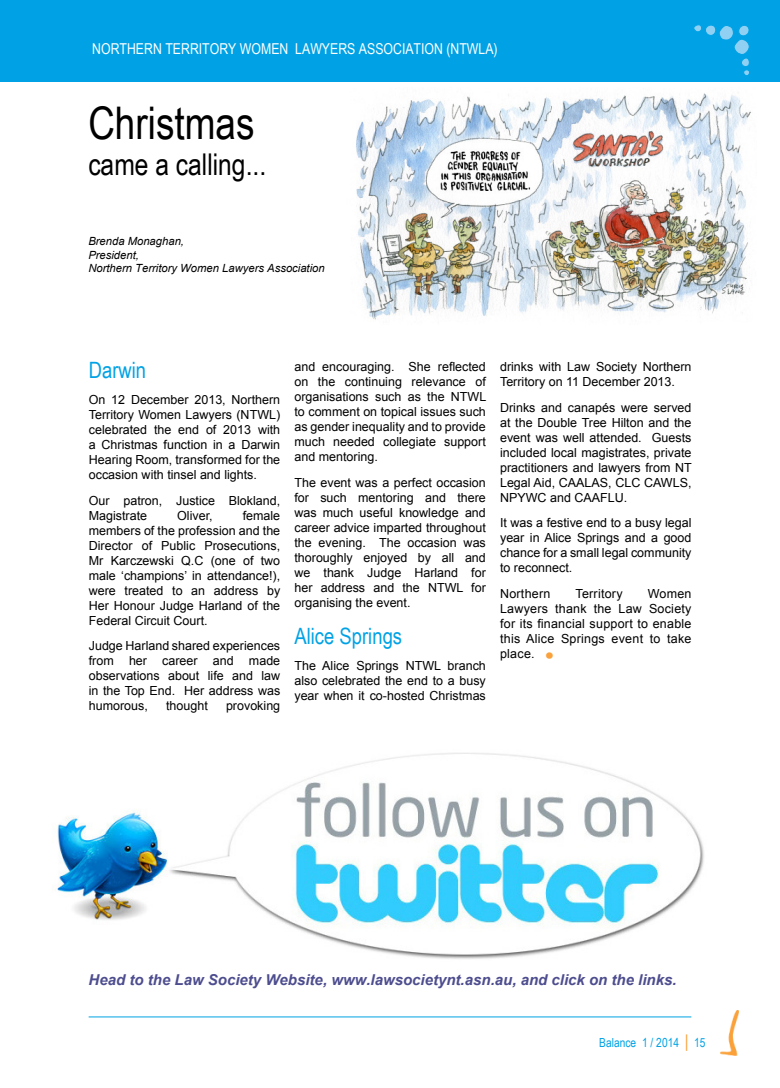
<style>
.page{position:relative;width:780px;height:1088px;background:#fff}
.page>*{position:absolute;margin:0;border:0;box-sizing:border-box;transform-origin:0 0}
.t1{font:45px "Arial Narrow";color:#000}
.t2{font:45px "Arial Rounded MT Bold";color:#faa13b}
.t3{font:30px "Arial Narrow";color:#000}
.t4{font:22.5px "Arial Narrow";color:#00a2e5}
.t5{font:italic 700 15px "Arial";color:#4d4d8f}
.t6{font:15px "Arial Narrow";color:#fff}
.t7{font:12.5px/15px "Arial";color:#000;text-align:justify}
.t8{font:12.5px "Arial";letter-spacing:.02em;color:#000}
.t9{font:12.5px "Arial Narrow";color:#00a2e5}
.t10{font:italic 11.25px/13.5px "Arial";color:#000}
.s1{font-size:17.5px;color:#faa13b}
</style>
<div class="page">
<hr style="left:89px;top:1017px;width:602px;height:1px;background:#00a2e5">
<img style="left:720px;top:1010px;width:18px;height:45px">
<div style="left:0;top:0;width:780px;height:81px;background:#00a2e5"></div>
<svg style="left:694px;top:25px;width:55px;height:50px"></svg>
<img style="left:356px;top:93px;width:395px;height:227px">
<img style="left:56px;top:753px;width:648px;height:206px">
<p class="t6" style="left:92px;top:43px;width:407px">NORTHERN TERRITORY WOMEN LAWYERS ASSOCIATION (NTWLA)</p>
<h1 class="t1" style="left:88px;top:106px;width:168px">Christmas</h1>
<h2 class="t3" style="left:88px;top:153px;width:179px">came a calling...</h2>
<p class="t10" style="left:88px;top:235px;width:238px">Brenda Monaghan,<br>President,<br>Northern Territory Women Lawyers Association</p>
<h3 class="t4" style="left:89px;top:362px;width:59px">Darwin</h3>
<p class="t7" style="left:89px;top:393px;width:193px">On 12 December 2013, Northern Territory Women Lawyers (NTWL) celebrated the end of 2013 with a Christmas function in a Darwin Hearing Room, transformed for the occasion with tinsel and lights.</p>
<p class="t7" style="left:89px;top:493px;width:193px">Our patron, Justice Blokland,<br>Magistrate</p>
<p class="t7" style="left:177px;top:508px;width:37px">Oliver,</p>
<p class="t7" style="left:89px;top:508px;width:193px;text-indent:154px">female members of the profession and the Director of Public Prosecutions, Mr Karczewski Q.C (one of two male ‘champions’ in attendance!), were treated to an address by Her Honour Judge Harland of the Federal Circuit Court.</p>
<p class="t7" style="left:89px;top:639px;width:193px">Judge Harland shared experiences from her career and made observations about life and law in the Top End. Her address was humorous,</p>
<p class="t7" style="left:166px;top:699px;width:43px">thought</p>
<p class="t7" style="left:226px;top:699px;width:56px">provoking</p>
<p class="t7" style="left:294px;top:360px;width:193px">and encouraging. She reflected on the continuing relevance of organisations such as the NTWL to comment on topical issues such as gender inequality and to provide much needed collegiate support and mentoring.</p>
<p class="t7" style="left:294px;top:476px;width:193px">The event was a perfect occasion for such mentoring and there was much useful knowledge and career advice imparted throughout the evening. The occasion was thoroughly enjoyed by all and we thank Judge Harland for her address and the NTWL for organising the event.</p>
<h3 class="t4" style="left:294px;top:628px;width:109px">Alice Springs</h3>
<p class="t7" style="left:294px;top:659px;width:193px">The Alice Springs NTWL branch also celebrated the end to a busy year when it co-hosted Christmas</p>
<p class="t7" style="left:500px;top:360px;width:193px">drinks with Law Society Northern<br>Territory on 11 December 2013.</p>
<p class="t7" style="left:500px;top:401px;width:193px">Drinks and canapés were served at the Double Tree Hilton and the event was well attended. Guests included local magistrates, private practitioners and lawyers from NT Legal Aid, CAALAS, CLC CAWLS, NPYWC and CAAFLU.</p>
<p class="t7" style="left:500px;top:516px;width:193px">It was a festive end to a busy legal year in Alice Springs and a good chance for a small legal community to reconnect.</p>
<p class="t8" style="left:500px;top:589px;width:52px">Northern</p>
<p class="t8" style="left:575px;top:589px;width:49px">Territory</p>
<p class="t7" style="left:500px;top:587px;width:193px;text-indent:147px">Women Lawyers thank the Law Society for its financial support to enable this Alice Springs event to take place.</p>
<h1 class="t2" style="left:542px;top:616px;width:16px">.</h1>
<p class="t5" style="left:89px;top:974px;width:589px">Head to the Law Society Website, www.lawsocietynt.asn.au, and click on the links.</p>
<p class="t9" style="left:599px;top:1038px;width:108px">Balance 1 / 2014 <span class="s1">|</span> 15</p>
</div>
